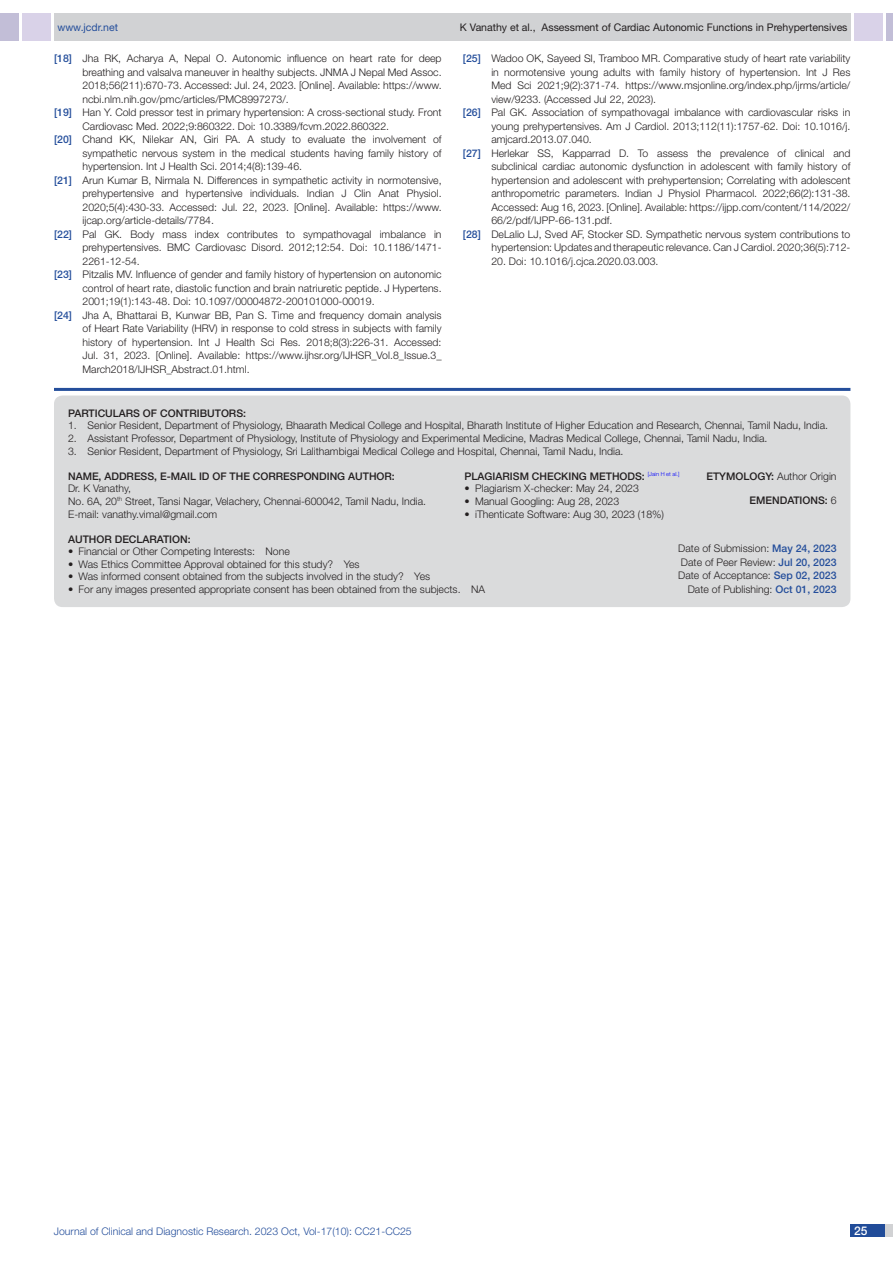
<style>
.page{position:relative;width:893px;height:1263px;background:#fff}
.page>*{position:absolute;margin:0;border:0;box-sizing:border-box;transform-origin:0 0}
.t1{font:500 12px "Helvetica Neue";color:#fff}
.Partic_Contri_Txt{font:300 10.5px "Helvetica Neue";color:#231f20}
.Partic_Contri_Head{font:500 10.5px "Helvetica Neue";color:#231f20}
.tb_txt{font:300 10.5px "Helvetica Neue";color:#231f20}
.t2{font:10.5px "Helvetica Neue";color:#231f20}
.t3{font:300 10.5px "Helvetica Neue";color:#244e9b}
.Partic_Contri_Head-2{font:300 10.5px "Helvetica Neue";color:#231f20}
.t4{font:10.5px "Helvetica Neue";color:#244e9b}
.Partic_Contri_Head-3{font:300 5.7px "Helvetica Neue";color:#00f}
.s1{font-weight:500;color:#244e9b}
.s2{font-weight:500;font-size:10.5px;color:#231f20}
.s3{font-weight:500}
.s4{font-weight:300}
</style>
<div class="page">
<div style="left:54px;top:13px;width:796px;height:28px;background:#d1d2d4"></div>
<div style="left:0;top:13px;width:19px;height:28px;background:#c2bed7"></div>
<div style="left:22px;top:13px;width:29px;height:28px;background:#d9d2e8"></div>
<div style="left:886px;top:13px;width:7px;height:28px;background:#c2bed7"></div>
<div style="left:854px;top:13px;width:29px;height:28px;background:#d9d2e8"></div>
<div style="left:850px;top:1224px;width:43px;height:13px;background:#d1d2d4"></div>
<div style="left:850px;top:1224px;width:35px;height:13px;background:#214c99"></div>
<hr style="left:54px;top:388px;width:796px;height:3px;background:#244e9b">
<div style="left:54px;top:395px;width:796px;height:212px;background:#dadbdc;border-radius:9px"></div>
<p class="t4" style="left:57px;top:21px;width:62px">www.jcdr.net</p>
<p class="t2" style="left:460px;top:21px;width:389px">K Vanathy et al., Assessment of Cardiac Autonomic Functions in Prehypertensives</p>
<p class="Partic_Contri_Txt" style="left:54px;top:52px;width:389px"><span class="s1">[18]</span> Jha RK, Acharya A, Nepal O. Autonomic influence on heart rate for deep</p>
<p class="Partic_Contri_Txt" style="left:82px;top:66px;width:361px">breathing and valsalva maneuver in healthy subjects. JNMA J Nepal Med Assoc.</p>
<p class="Partic_Contri_Txt" style="left:82px;top:79px;width:361px">2018;56(211):670-73. Accessed: Jul. 24, 2023. [Online]. Available: https://www.</p>
<p class="Partic_Contri_Txt" style="left:82px;top:93px;width:208px">ncbi.nlm.nih.gov/pmc/articles/PMC8997273/.</p>
<p class="Partic_Contri_Txt" style="left:54px;top:106px;width:389px"><span class="s1">[19]</span> Han Y. Cold pressor test in primary hypertension: A cross-sectional study. Front</p>
<p class="Partic_Contri_Txt" style="left:82px;top:120px;width:308px">Cardiovasc Med. 2022;9:860322. Doi: 10.3389/fcvm.2022.860322.</p>
<p class="Partic_Contri_Txt" style="left:54px;top:133px;width:389px"><span class="s1">[20]</span> Chand KK, Nilekar AN, Giri PA. A study to evaluate the involvement of</p>
<p class="Partic_Contri_Txt" style="left:82px;top:147px;width:361px">sympathetic nervous system in the medical students having family history of</p>
<p class="Partic_Contri_Txt" style="left:82px;top:160px;width:221px">hypertension. Int J Health Sci. 2014;4(8):139-46.</p>
<p class="Partic_Contri_Txt" style="left:54px;top:174px;width:389px"><span class="s1">[21]</span> Arun Kumar B, Nirmala N. Differences in sympathetic activity in normotensive,</p>
<p class="Partic_Contri_Txt" style="left:82px;top:187px;width:361px">prehypertensive and hypertensive individuals. Indian J Clin Anat Physiol.</p>
<p class="Partic_Contri_Txt" style="left:82px;top:201px;width:361px">2020;5(4):430-33. Accessed: Jul. 22, 2023. [Online]. Available: https://www.</p>
<p class="Partic_Contri_Txt" style="left:82px;top:214px;width:133px">ijcap.org/article-details/7784.</p>
<p class="Partic_Contri_Txt" style="left:54px;top:228px;width:389px"><span class="s1">[22]</span> Pal GK. Body mass index contributes to sympathovagal imbalance in</p>
<p class="Partic_Contri_Txt" style="left:82px;top:241px;width:361px">prehypertensives. BMC Cardiovasc Disord. 2012;12:54. Doi: 10.1186/1471-</p>
<p class="Partic_Contri_Txt" style="left:82px;top:255px;width:59px">2261-12-54.</p>
<p class="Partic_Contri_Txt" style="left:54px;top:268px;width:389px"><span class="s1">[23]</span> Pitzalis MV. Influence of gender and family history of hypertension on autonomic</p>
<p class="Partic_Contri_Txt" style="left:82px;top:282px;width:361px">control of heart rate, diastolic function and brain natriuretic peptide. J Hypertens.</p>
<p class="Partic_Contri_Txt" style="left:82px;top:295px;width:294px">2001;19(1):143-48. Doi: 10.1097/00004872-200101000-00019.</p>
<p class="Partic_Contri_Txt" style="left:54px;top:309px;width:389px"><span class="s1">[24]</span> Jha A, Bhattarai B, Kunwar BB, Pan S. Time and frequency domain analysis</p>
<p class="Partic_Contri_Txt" style="left:82px;top:322px;width:361px">of Heart Rate Variability (HRV) in response to cold stress in subjects with family</p>
<p class="Partic_Contri_Txt" style="left:82px;top:336px;width:361px">history of hypertension. Int J Health Sci Res. 2018;8(3):226-31. Accessed:</p>
<p class="Partic_Contri_Txt" style="left:82px;top:349px;width:361px">Jul. 31, 2023. [Online]. Available: https://www.ijhsr.org/IJHSR_Vol.8_Issue.3_</p>
<p class="Partic_Contri_Txt" style="left:82px;top:363px;width:169px">March2018/IJHSR_Abstract.01.html.</p>
<p class="Partic_Contri_Txt" style="left:463px;top:52px;width:389px"><span class="s1">[25]</span> Wadoo OK, Sayeed SI, Tramboo MR. Comparative study of heart rate variability</p>
<p class="Partic_Contri_Txt" style="left:491px;top:66px;width:361px">in normotensive young adults with family history of hypertension. Int J Res</p>
<p class="Partic_Contri_Txt" style="left:491px;top:79px;width:361px">Med Sci 2021;9(2):371-74. https://www.msjonline.org/index.php/ijrms/article/</p>
<p class="Partic_Contri_Txt" style="left:491px;top:93px;width:166px">view/9233. (Accessed Jul 22, 2023).</p>
<p class="Partic_Contri_Txt" style="left:463px;top:106px;width:389px"><span class="s1">[26]</span> Pal GK. Association of sympathovagal imbalance with cardiovascular risks in</p>
<p class="Partic_Contri_Txt" style="left:491px;top:120px;width:361px">young prehypertensives. Am J Cardiol. 2013;112(11):1757-62. Doi: 10.1016/j.</p>
<p class="Partic_Contri_Txt" style="left:491px;top:133px;width:102px">amjcard.2013.07.040.</p>
<p class="Partic_Contri_Txt" style="left:463px;top:147px;width:389px"><span class="s1">[27]</span> Herlekar SS, Kapparrad D. To assess the prevalence of clinical and</p>
<p class="Partic_Contri_Txt" style="left:491px;top:160px;width:361px">subclinical cardiac autonomic dysfunction in adolescent with family history of</p>
<p class="Partic_Contri_Txt" style="left:491px;top:174px;width:361px">hypertension and adolescent with prehypertension; Correlating with adolescent</p>
<p class="Partic_Contri_Txt" style="left:491px;top:187px;width:361px">anthropometric parameters. Indian J Physiol Pharmacol. 2022;66(2):131-38.</p>
<p class="Partic_Contri_Txt" style="left:491px;top:201px;width:361px">Accessed: Aug 16, 2023. [Online]. Available: https://ijpp.com/content/114/2022/</p>
<p class="Partic_Contri_Txt" style="left:491px;top:214px;width:123px">66/2/pdf/IJPP-66-131.pdf.</p>
<p class="Partic_Contri_Txt" style="left:463px;top:228px;width:389px"><span class="s1">[28]</span> DeLalio LJ, Sved AF, Stocker SD. Sympathetic nervous system contributions to</p>
<p class="Partic_Contri_Txt" style="left:491px;top:241px;width:361px">hypertension: Updates and therapeutic relevance. Can J Cardiol. 2020;36(5):712-</p>
<p class="Partic_Contri_Txt" style="left:491px;top:255px;width:169px">20. Doi: 10.1016/j.cjca.2020.03.003.</p>
<p class="Partic_Contri_Head" style="left:68px;top:407px;width:15px">PART</p>
<p class="Partic_Contri_Head" style="left:95px;top:407px;width:89px">ICULARS OF CONTR</p>
<p class="Partic_Contri_Head" style="left:197px;top:407px;width:51px">IBUTORS:</p>
<p class="Partic_Contri_Txt" style="left:68px;top:419px;width:761px">1. Senior Resident, Department of Physiology, Bhaarath Medical College and Hospital, Bharath Institute of Higher Education and Research, Chennai, Tamil Nadu, India.</p>
<p class="Partic_Contri_Txt" style="left:68px;top:432px;width:701px">2. Assistant Professor, Department of Physiology, Institute of Physiology and Experimental Medicine, Madras Medical College, Chennai, Tamil Nadu, India.</p>
<p class="Partic_Contri_Txt" style="left:68px;top:444px;width:557px">3. Senior Resident, Department of Physiology, Sri Lalithambigai Medical College and Hospital, Chennai, Tamil Nadu, India.</p>
<p class="Partic_Contri_Head" style="left:465px;top:470px;width:142px">PLAGIARISM CHECKING METH</p>
<p class="Partic_Contri_Head-3" style="left:620px;top:471px;width:61px"><span class="s2">ODS:</span> [Jain H et al.]</p>
<p class="tb_txt" style="left:465px;top:482px;width:176px">• Plagiarism X-checker: May 24, 2023</p>
<p class="tb_txt" style="left:465px;top:495px;width:156px">• Manual Googling: Aug 28, 2023</p>
<p class="tb_txt" style="left:465px;top:507px;width:201px">• iThenticate Software: Aug 30, 2023 (18%)</p>
<p class="Partic_Contri_Head" style="left:68px;top:470px;width:45px">NAME, ADDRE</p>
<p class="Partic_Contri_Head" style="left:141px;top:470px;width:97px">SS, E-MAIL ID OF THE</p>
<p class="Partic_Contri_Head" style="left:253px;top:470px;width:24px">CORRE</p>
<p class="Partic_Contri_Head" style="left:290px;top:470px;width:107px">SPONDING AUTHOR:</p>
<p class="Partic_Contri_Txt" style="left:68px;top:482px;width:64px">Dr. K Vanathy,</p>
<p class="Partic_Contri_Txt" style="left:68px;top:495px;width:360px">No. 6A, 20<sup>th</sup> Street, Tansi Nagar, Velachery, Chennai-600042, Tamil Nadu, India.</p>
<p class="Partic_Contri_Txt" style="left:68px;top:507px;width:151px">E-mail: vanathy.vimal@gmail.com</p>
<p class="Partic_Contri_Head" style="left:706px;top:470px;width:29px">ETYMOLOG</p>
<p class="Partic_Contri_Head-2" style="left:765px;top:470px;width:73px"><span class="s3">Y:</span> Author Origin</p>
<p class="Partic_Contri_Head" style="left:750px;top:494px;width:88px">EM ENDATIONS: <span class="s4">6</span></p>
<p class="Partic_Contri_Head" style="left:68px;top:533px;width:124px">AUTHO R DECLARATION:</p>
<p class="Partic_Contri_Txt" style="left:68px;top:545px;width:223px">• Financial or Other Competing Interests: None</p>
<p class="Partic_Contri_Txt" style="left:68px;top:558px;width:293px">• Was Ethics Committee Approval obtained for this study? Yes</p>
<p class="Partic_Contri_Txt" style="left:68px;top:570px;width:364px">• Was informed consent obtained from the subjects involved in the study? Yes</p>
<p class="Partic_Contri_Txt" style="left:68px;top:583px;width:418px">• For any images presented appropriate consent has been obtained from the subjects. NA</p>
<p class="Partic_Contri_Txt" style="left:678px;top:542px;width:160px">Date of Submission: <span class="s1">MAY 24, 2023</span></p>
<p class="Partic_Contri_Txt" style="left:681px;top:556px;width:157px">Date of Peer Review: <span class="s1">JUL 20, 2023</span></p>
<p class="Partic_Contri_Txt" style="left:678px;top:569px;width:160px">Date of Acceptance: <span class="s1">SEP 02, 2023</span></p>
<p class="Partic_Contri_Txt" style="left:688px;top:583px;width:150px">Date of Publishing: <span class="s1">OCT 01, 2023</span></p>
<p class="t3" style="left:54px;top:1225px;width:359px">Journal of Clinical and Diagnostic Research. 2023 Oct, Vol-17(10): CC21-CC25</p>
<p class="t1" style="left:854px;top:1223px;width:15px">25</p>
</div>
